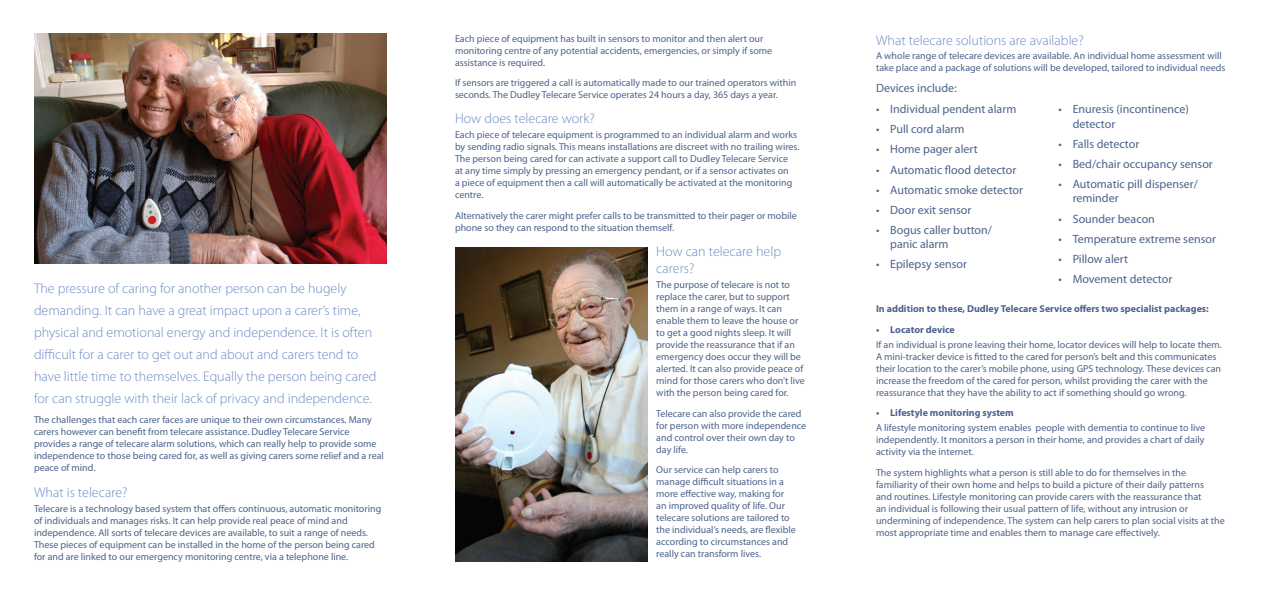
<style>
.page{position:relative;width:1263px;height:596px;background:#fff}
.page>*{position:absolute;margin:0;border:0;box-sizing:border-box;transform-origin:0 0}
.t1{font:300 14px/22px "Myriad Pro";color:#6c8bc6}
.t2{font:12px/14.4px "Myriad Pro";color:#4b638b}
.t3{font:10px/12px "Myriad Pro";color:#4b638b}
.t4{font:700 10px "Myriad Pro";color:#4b638b}
</style>
<div class="page">
<img style="left:455px;top:247px;width:193px;height:314px">
<img style="left:34px;top:33px;width:353px;height:231px">
<p class="t1" style="left:34px;top:277px;width:344px">The pressure of caring for another person can be hugely demanding. It can have a great impact upon a carer’s time, physical and emotional energy and independence. It is often difficult for a carer to get out and about and carers tend to have little time to themselves. Equally the person being cared for can struggle with their lack of privacy and independence.</p>
<p class="t3" style="left:34px;top:413px;width:351px">The challenges that each carer faces are unique to their own circumstances. Many carers however can benefit from telecare assistance. Dudley Telecare Service provides a range of telecare alarm solutions, which can really help to provide some independence to those being cared for, as well as giving carers some relief and a real peace of mind.</p>
<p class="t1" style="left:34px;top:481px;width:95px">What is telecare?</p>
<p class="t3" style="left:34px;top:501px;width:349px">Telecare is a technology based system that offers continuous, automatic monitoring of individuals and manages risks. It can help provide real peace of mind and independence. All sorts of telecare devices are available, to suit a range of needs.<br>These pieces of equipment can be installed in the home of the person being cared for and are linked to our emergency monitoring centre, via a telephone line.</p>
<p class="t3" style="left:455px;top:32px;width:319px">Each piece of equipment has built in sensors to monitor and then alert our monitoring centre of any potential accidents, emergencies, or simply if some assistance is required.</p>
<p class="t3" style="left:455px;top:77px;width:343px">If sensors are triggered a call is automatically made to our trained operators within seconds. The Dudley Telecare Service operates 24 hours a day, 365 days a year.</p>
<p class="t1" style="left:455px;top:108px;width:141px">How does telecare work?</p>
<p class="t3" style="left:455px;top:129px;width:346px">Each piece of telecare equipment is programmed to an individual alarm and works by sending radio signals. This means installations are discreet with no trailing wires.<br>The person being cared for can activate a support call to Dudley Telecare Service<br>at any time simply by pressing an emergency pendant, or if a sensor activates on<br>a piece of equipment then a call will automatically be activated at the monitoring centre.</p>
<p class="t3" style="left:455px;top:209px;width:343px">Alternatively the carer might prefer calls to be transmitted to their pager or mobile phone so they can respond to the situation themself.</p>
<p class="t1" style="left:656px;top:243px;width:126px;line-height:16.8px">How can telecare help carers?</p>
<p class="t3" style="left:656px;top:278px;width:150px">The purpose of telecare is not to replace the carer, but to support them in a range of ways. It can enable them to leave the house or to get a good nights sleep. It will provide the reassurance that if an emergency does occur they will be alerted. It can also provide peace of mind for those carers who don’t live with the person being cared for.</p>
<p class="t3" style="left:656px;top:407px;width:151px">Telecare can also provide the cared for person with more independence and control over their own day to day life.</p>
<p class="t3" style="left:656px;top:463px;width:141px">Our service can help carers to manage difficult situations in a more effective way, making for an improved quality of life. Our telecare solutions are tailored to the individual’s needs, are flexible according to circumstances and really can transform lives.</p>
<p class="t1" style="left:876px;top:29px;width:209px">What telecare solutions are available?</p>
<p class="t3" style="left:876px;top:50px;width:351px">A whole range of telecare devices are available. An individual home assessment will take place and a package of solutions will be developed, tailored to individual needs</p>
<p class="t2" style="left:876px;top:80px;width:82px">Devices include:</p>
<p class="t2" style="left:876px;top:102px;width:142px">• Individual pendent alarm</p>
<p class="t2" style="left:876px;top:122px;width:90px">• Pull cord alarm</p>
<p class="t2" style="left:876px;top:142px;width:103px">• Home pager alert</p>
<p class="t2" style="left:876px;top:162px;width:142px">• Automatic flood detector</p>
<p class="t2" style="left:876px;top:182px;width:149px">• Automatic smoke detector</p>
<p class="t2" style="left:876px;top:202px;width:97px">• Door exit sensor</p>
<p class="t2" style="left:890px;top:222px;width:103px;text-indent:-14px">• Bogus caller button/ panic alarm</p>
<p class="t2" style="left:876px;top:257px;width:93px">• Epilepsy sensor</p>
<p class="t2" style="left:1073px;top:102px;width:118px;text-indent:-14px">• Enuresis (incontinence) detector</p>
<p class="t2" style="left:1058px;top:136px;width:82px">• Falls detector</p>
<p class="t2" style="left:1058px;top:156px;width:156px">• Bed/chair occupancy sensor</p>
<p class="t2" style="left:1073px;top:176px;width:127px;text-indent:-14px">• Automatic pill dispenser/ reminder</p>
<p class="t2" style="left:1058px;top:211px;width:98px">• Sounder beacon</p>
<p class="t2" style="left:1058px;top:231px;width:159px">• Temperature extreme sensor</p>
<p class="t2" style="left:1058px;top:251px;width:71px">• Pillow alert</p>
<p class="t2" style="left:1058px;top:271px;width:115px">• Movement detector</p>
<p class="t4" style="left:876px;top:302px;width:334px">In addition to these, Dudley Telecare Service offers two specialist packages:</p>
<p class="t4" style="left:876px;top:323px;width:80px">• Locator device</p>
<p class="t3" style="left:876px;top:338px;width:347px">If an individual is prone leaving their home, locator devices will help to locate them.<br>A mini-tracker device is fitted to the cared for person’s belt and this communicates their location to the carer’s mobile phone, using GPS technology. These devices can increase the freedom of the cared for person, whilst providing the carer with the reassurance that they have the ability to act if something should go wrong.</p>
<p class="t4" style="left:876px;top:406px;width:139px">• Lifestyle monitoring system</p>
<p class="t3" style="left:876px;top:421px;width:331px;text-align:justify">A lifestyle monitoring system enables people with dementia to continue to live independently. It monitors a person in their home, and provides a chart of daily activity via the internet.</p>
<p class="t3" style="left:876px;top:466px;width:350px">The system highlights what a person is still able to do for themselves in the familiarity of their own home and helps to build a picture of their daily patterns<br>and routines. Lifestyle monitoring can provide carers with the reassurance that<br>an individual is following their usual pattern of life, without any intrusion or undermining of independence. The system can help carers to plan social visits at the most appropriate time and enables them to manage care effectively.</p>
</div>
